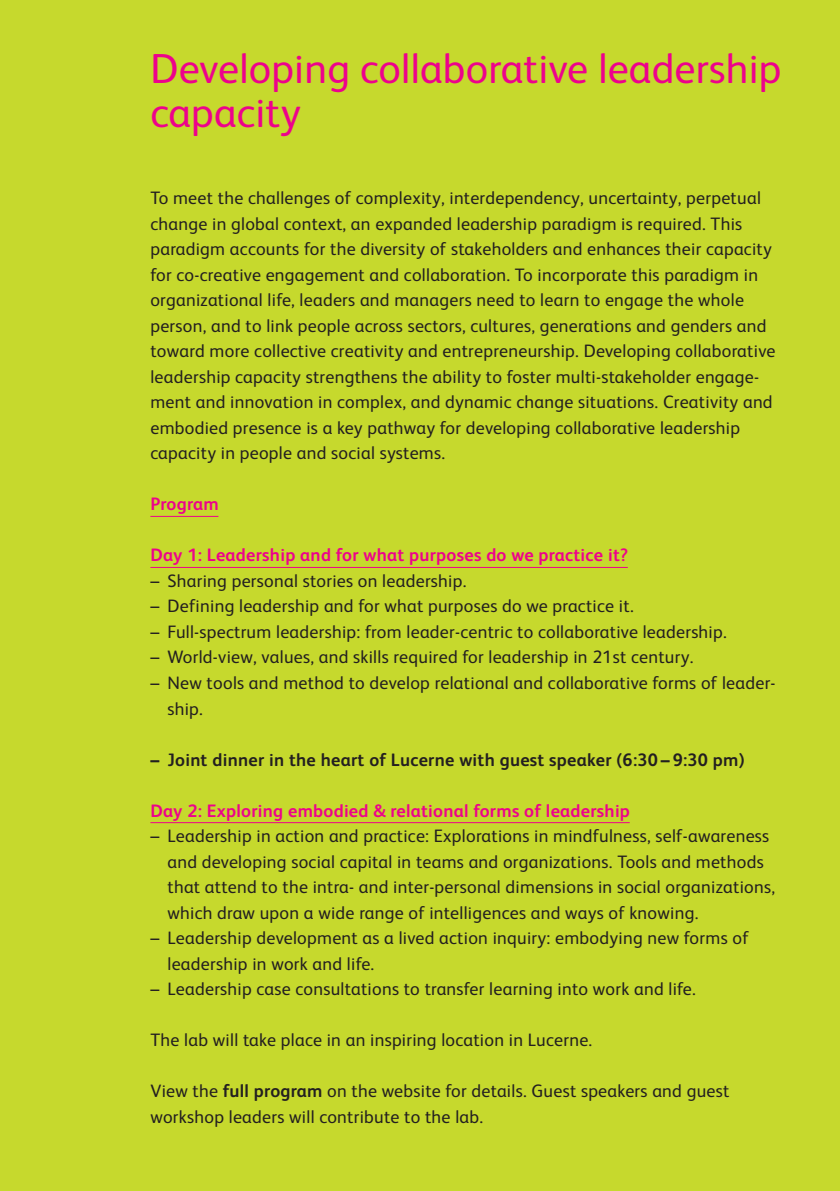
<style>
.page{position:relative;width:840px;height:1191px;background:#fff}
.page>*{position:absolute;margin:0;border:0;box-sizing:border-box;transform-origin:0 0}
.t1{font:42px/44px "FS Albert";letter-spacing:.005em;color:#ed028c}
.t2{font:18px/25.6px "FS Albert";letter-spacing:.015em;color:#231f20}
.t3{font:700 18px "FS Albert";letter-spacing:.015em;color:#ed028c}
.t4{font:700 18px "FS Albert";letter-spacing:.015em;color:#231f20}
.s1{font-weight:700}
</style>
<div class="page">
<div style="left:0;top:0;width:839px;height:1191px;background:#c6d92d"></div>
<hr style="left:150px;top:516px;width:68px;height:1px;background:#ed028c">
<hr style="left:150px;top:567px;width:477px;height:1px;background:#ed028c">
<hr style="left:150px;top:822px;width:479px;height:1px;background:#ed028c">
<h1 class="t1" style="left:150px;top:45px;width:632px">Developing collaborative leadership capacity</h1>
<p class="t2" style="left:150px;top:184px;width:626px">To meet the challenges of complexity, interdependency, uncertainty, perpetual change in global context, an expanded leadership paradigm is required. This paradigm accounts for the diversity of stakeholders and enhances their capacity for co-creative engagement and collaboration. To incorporate this paradigm in organizational life, leaders and managers need to learn to engage the whole person, and to link people across sectors, cultures, generations and genders and toward more collective creativity and entrepreneurship. Developing collaborative leadership capacity strengthens the ability to foster multi-stakeholder engage&shy;ment and innovation in complex, and dynamic change situations. Creativity and embodied presence is a key pathway for developing collaborative leadership capacity in people and social systems.</p>
<p class="t3" style="left:150px;top:492px;width:70px">Program</p>
<p class="t3" style="left:150px;top:543px;width:479px">Day 1: Leadership and for what purposes do we practice it?</p>
<p class="t2" style="left:150px;top:567px;width:317px">– Sharing personal stories on leadership.</p>
<p class="t2" style="left:150px;top:592px;width:484px">– Defining leadership and for what purposes do we practice it.</p>
<p class="t2" style="left:150px;top:618px;width:577px">– Full-spectrum leadership: from leader-centric to collaborative leadership.</p>
<p class="t2" style="left:150px;top:643px;width:544px">– World-view, values, and skills required for leadership in 21st century.</p>
<p class="t2" style="left:167px;top:669px;width:609px;text-indent:-17px">– New tools and method to develop relational and collaborative forms of leader&shy;ship.</p>
<p class="t4" style="left:150px;top:747px;width:595px">– Joint dinner in the heart of Lucerne with guest speaker (6:30 – 9:30 pm)</p>
<p class="t3" style="left:150px;top:798px;width:481px">Day 2: Exploring embodied &amp; relational forms of leadership</p>
<p class="t2" style="left:167px;top:822px;width:608px;text-indent:-17px">– Leadership in action and practice: Explorations in mindfulness, self-awareness and developing social capital in teams and organizations. Tools and methods that attend to the intra- and inter-personal dimensions in social organizations, which draw upon a wide range of intelligences and ways of knowing.</p>
<p class="t2" style="left:167px;top:924px;width:582px;text-indent:-17px">– Leadership development as a lived action inquiry: embodying new forms of leadership in work and life.</p>
<p class="t2" style="left:150px;top:975px;width:546px">– Leadership case consultations to transfer learning into work and life.</p>
<p class="t2" style="left:150px;top:1026px;width:443px">The lab will take place in an inspiring location in Lucerne.</p>
<p class="t2" style="left:150px;top:1077px;width:580px">View the <span class="s1">full program</span> on the website for details. Guest speakers and guest workshop leaders will contribute to the lab.</p>
</div>
